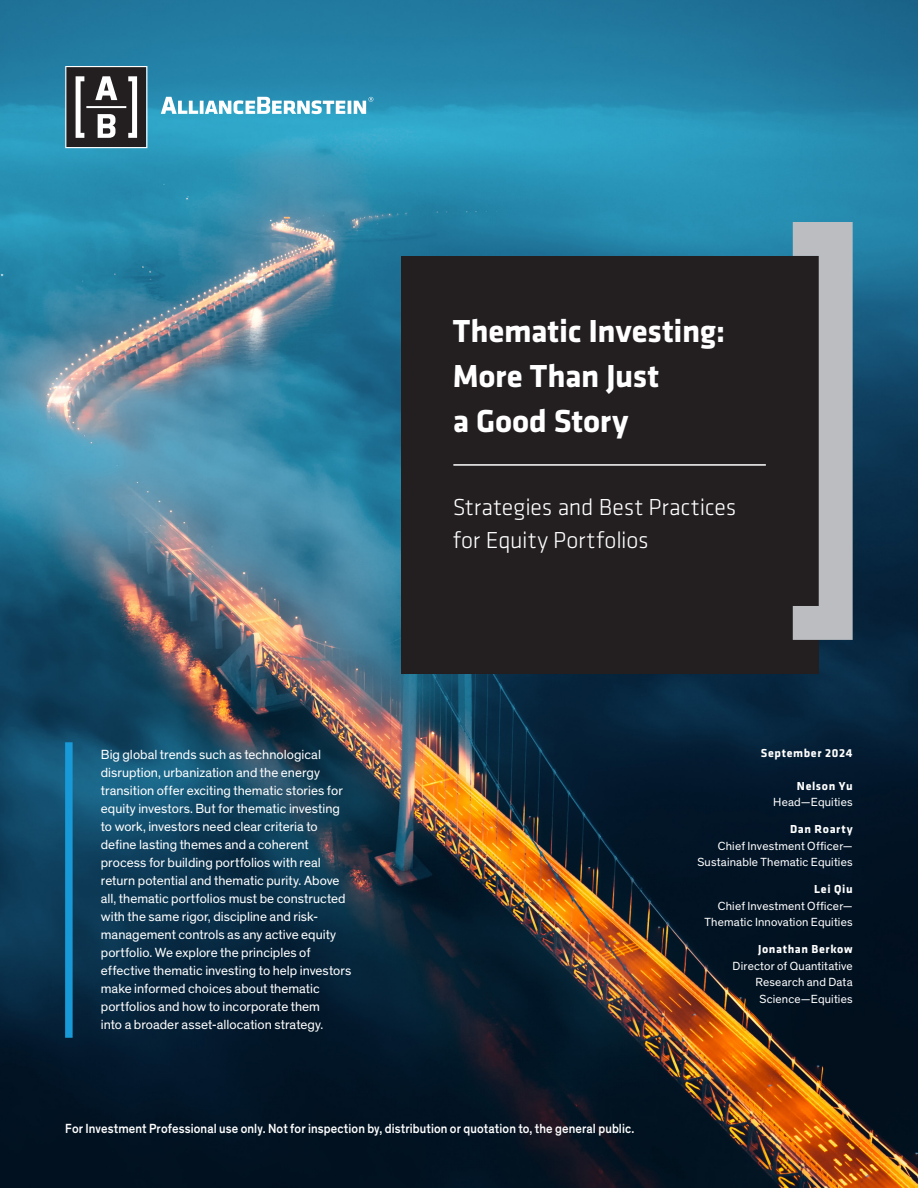
<style>
.page{position:relative;width:918px;height:1188px;background:#fff}
.page>*{position:absolute;margin:0;border:0;box-sizing:border-box;transform-origin:0 0}
.t1{font:700 33px/45px "Klavika";letter-spacing:-.01em;color:#fff}
.t2{font:300 24px/33px "Klavika";letter-spacing:-.005em;color:#fff}
.t3{font:13.5px/18px "Theinhardt";color:#fff}
.t4{font:500 13.5px "Theinhardt";letter-spacing:.01em;color:#fff;scale:.9 1}
.t5{font:12px/16.5px "Theinhardt";letter-spacing:.015em;color:#fff;text-align:right}
.t6{font:700 12px "Klavika";letter-spacing:.05em;color:#fff}
</style>
<div class="page">
<img style="left:0;top:0;width:918px;height:1188px">
<div style="left:401px;top:256px;width:418px;height:418px;background:#231f20"></div>
<hr style="left:453px;top:464px;width:313px;height:2px;background:#fff">
<svg style="left:793px;top:222px;width:60px;height:418px"></svg>
<svg style="left:161px;top:97px;width:212px;height:17px"></svg>
<svg style="left:65px;top:66px;width:82px;height:82px"></svg>
<div style="left:65px;top:742px;width:8px;height:296px;background:#179ad7"></div>
<h1 class="t1" style="left:453px;top:308px;width:274px">Thematic Investing:<br>More Than Just<br>a Good Story</h1>
<p class="t3" style="left:101px;top:746px;width:252px">Big global trends such as technological disruption, urbanization and the energy transition offer exciting thematic stories for equity investors. But for thematic investing to work, investors need clear criteria to define lasting themes and a coherent process for building portfolios with real return potential and thematic purity. Above all, thematic portfolios must be constructed with the same rigor, discipline and risk&shy;management controls as any active equity portfolio. We explore the principles of effective thematic investing to help investors make informed choices about thematic portfolios and how to incorporate them<br>into a broader asset-allocation strategy.</p>
<h2 class="t2" style="left:453px;top:490px;width:285px">Strategies and Best Practices for Equity Portfolios</h2>
<p class="t6" style="left:761px;top:744px;width:93px">September 2024</p>
<p class="t6" style="left:797px;top:777px;width:57px">Nelson Yu</p>
<p class="t5" style="left:773px;top:794px;width:81px">Head—Equities</p>
<p class="t6" style="left:790px;top:821px;width:64px">Dan Roarty</p>
<p class="t5" style="left:697px;top:838px;width:157px">Chief Investment Officer—<br>Sustainable Thematic Equities</p>
<p class="t6" style="left:814px;top:881px;width:40px">Lei Qiu</p>
<p class="t5" style="left:705px;top:898px;width:150px">Chief Investment Officer—<br>Thematic Innovation Equities</p>
<p class="t6" style="left:758px;top:941px;width:96px">Jonathan Berkow</p>
<p class="t5" style="left:733px;top:958px;width:122px">Director of Quantitative<br>Research and Data<br>Science—Equities</p>
<p class="t4" style="left:65px;top:1120px;width:634px">For Investment Professional use only. Not for inspection by, distribution or quotation to, the general public.</p>
</div>
